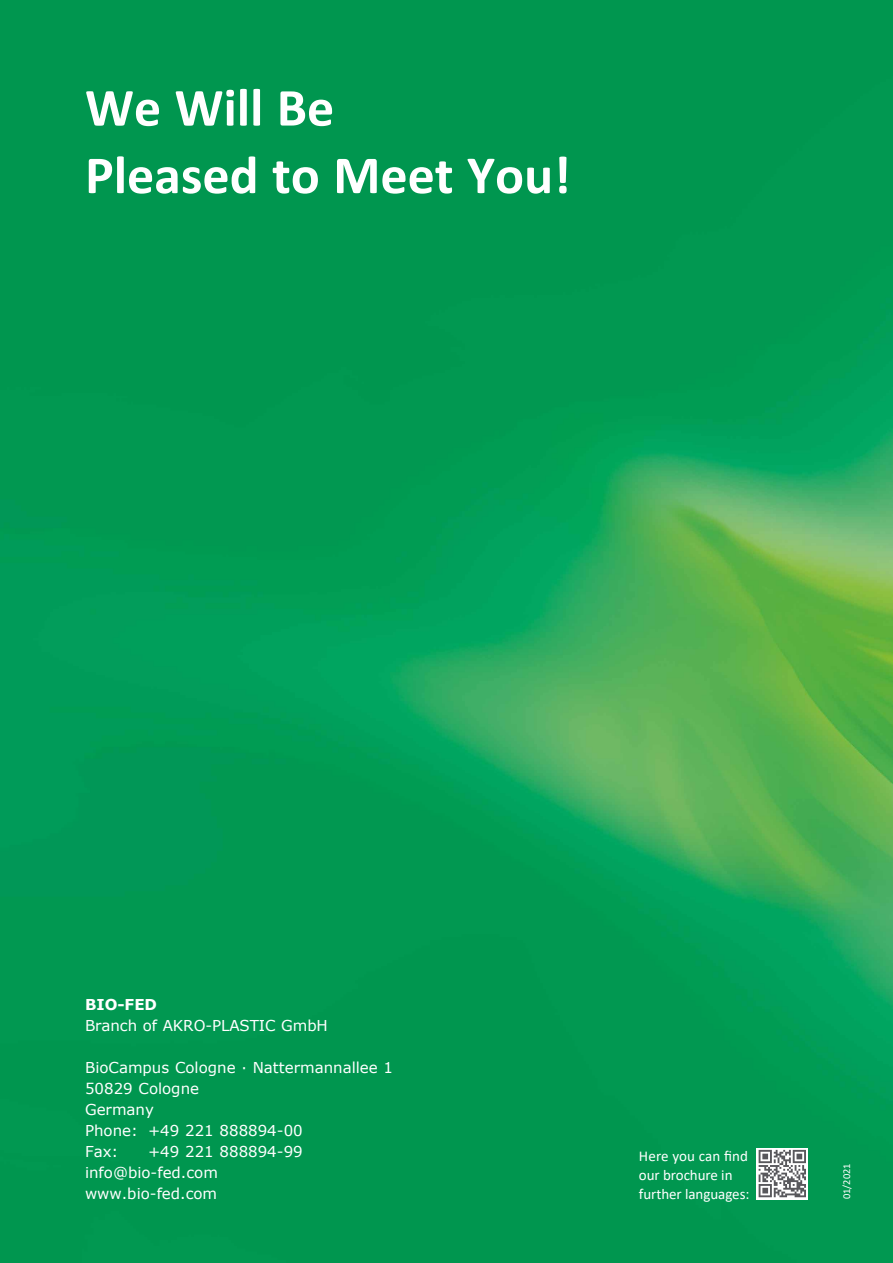
<style>
.page{position:relative;width:893px;height:1263px;background:#fff}
.page>*{position:absolute;margin:0;border:0;box-sizing:border-box;transform-origin:0 0}
.t1{font:700 54px/67.5px "Calibri";color:#fff}
.t2{font:15px/21px "Verdana";color:#fff}
.t3{font:15px/18.8px "Calibri";letter-spacing:-.005em;color:#fff}
.t4{font:700 15px "Verdana";color:#fff}
.t5{font:10.5px "Calibri";color:#fff}
</style>
<div class="page">
<img style="left:0;top:0;width:893px;height:1263px">
<svg style="left:757px;top:1148px;width:51px;height:51px"></svg>
<svg style="left:759px;top:1150px;width:47px;height:47px"></svg>
<h1 class="t1" style="left:85px;top:73px;width:487px">We Will Be<br>Pleased to Meet You!</h1>
<p class="t4" style="left:85px;top:994px;width:74px">BIO-FED</p>
<p class="t2" style="left:85px;top:1015px;width:244px">Branch of AKRO-PLASTIC GmbH</p>
<p class="t2" style="left:85px;top:1057px;width:310px">BioCampus Cologne · Nattermannallee 1<br>50829 Cologne<br>Germany<br>Phone: +49 221 888894-00<br>Fax:</p>
<p class="t2" style="left:85px;top:1141px;width:219px;text-indent:63px">+49 221 888894-99 info@bio-fed.com www.bio-fed.com</p>
<p class="t3" style="left:639px;top:1146px;width:112px">Here you can find our brochure in further languages:</p>
<p class="t5" style="left:839px;top:1199px;width:37px;rotate:-90deg">01/2021</p>
</div>
